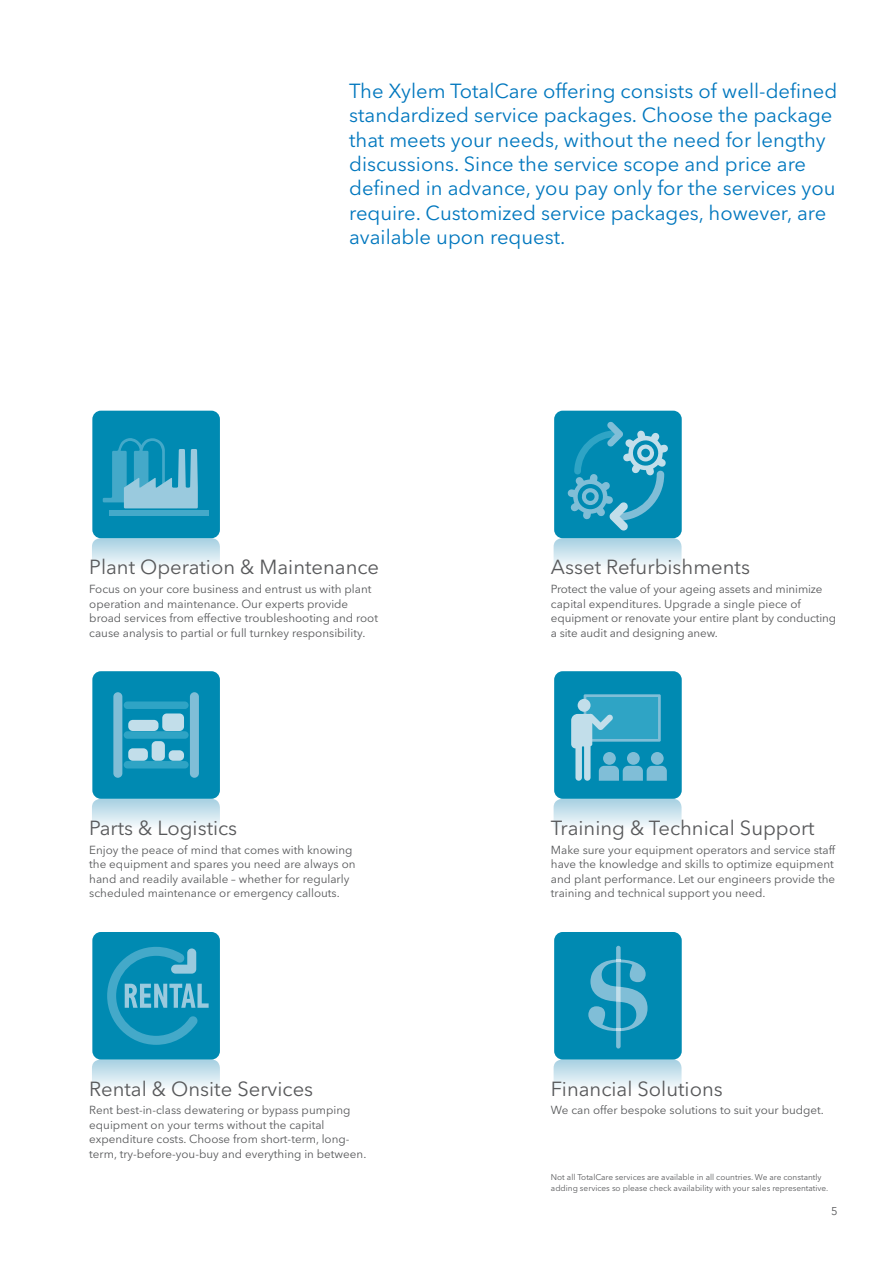
<style>
.page{position:relative;width:893px;height:1263px;background:#fff}
.page>*{position:absolute;margin:0;border:0;box-sizing:border-box;transform-origin:0 0}
.Interior_subhead{font:20.25px/24.3px "Avenir Next LT Pro";color:#0077be}
.Interior_subhead-2{font:20.25px "Avenir Next LT Pro";color:#58595b}
.small_body_text{font:11.7px/14.5px "Avenir Next LT Pro";color:#58595b}
.t1{font:11.25px "Avenir Next LT Pro";color:#58595b}
.small_body_text-2{font:8.25px/10.4px "Avenir Next LT Pro";color:#58595b}
</style>
<div class="page">
<div style="left:92px;top:1059px;width:128px;height:42px;background:linear-gradient(to bottom,#aad2e3,#fff);border-radius:9px"></div>
<div style="left:554px;top:1059px;width:128px;height:42px;background:linear-gradient(to bottom,#aad2e3,#fff);border-radius:9px"></div>
<div style="left:92px;top:799px;width:128px;height:41px;background:linear-gradient(to bottom,#abd2e3,#fff);border-radius:9px"></div>
<div style="left:554px;top:799px;width:128px;height:41px;background:linear-gradient(to bottom,#abd2e3,#fff);border-radius:9px"></div>
<div style="left:92px;top:538px;width:128px;height:42px;background:linear-gradient(to bottom,#abd2e3,#fff);border-radius:9px"></div>
<div style="left:554px;top:538px;width:128px;height:42px;background:linear-gradient(to bottom,#abd2e3,#fff);border-radius:9px"></div>
<div style="left:92px;top:411px;width:128px;height:127px;background:#008ab2;border-radius:9px"></div>
<div style="left:110px;top:510px;width:99px;height:5px;background:#44a9c9"></div>
<svg style="left:103px;top:438px;width:95px;height:70px"></svg>
<div style="left:554px;top:411px;width:128px;height:127px;background:#008ab2;border-radius:9px"></div>
<svg style="left:567px;top:421px;width:101px;height:109px"></svg>
<div style="left:92px;top:671px;width:128px;height:128px;background:#008ab2;border-radius:9px"></div>
<div style="left:124px;top:701px;width:65px;height:8px;background:#2fa4c5;border-radius:4px"></div>
<div style="left:124px;top:731px;width:65px;height:8px;background:#2fa4c5;border-radius:4px"></div>
<div style="left:124px;top:761px;width:65px;height:7px;background:#2fa4c5;border-radius:4px"></div>
<div style="left:162px;top:713px;width:22px;height:18px;background:#c2deea;border-radius:4px"></div>
<div style="left:128px;top:720px;width:31px;height:11px;background:#c2deea;border-radius:4px"></div>
<div style="left:128px;top:748px;width:20px;height:13px;background:#c2deea;border-radius:5px"></div>
<div style="left:169px;top:750px;width:15px;height:11px;background:#c2deea;border-radius:4px"></div>
<div style="left:152px;top:741px;width:13px;height:20px;background:#c2deea;border-radius:4px"></div>
<div style="left:113px;top:692px;width:9px;height:86px;background:#80bed7;border-radius:4px"></div>
<div style="left:190px;top:692px;width:9px;height:86px;background:#80bed7;border-radius:4px"></div>
<div style="left:554px;top:671px;width:128px;height:128px;background:#008ab2;border-radius:9px"></div>
<svg style="left:571px;top:694px;width:96px;height:87px"></svg>
<div style="left:92px;top:932px;width:128px;height:127px;background:#008ab2;border-radius:9px"></div>
<svg style="left:107px;top:947px;width:102px;height:98px"></svg>
<div style="left:554px;top:932px;width:128px;height:127px;background:#008ab2;border-radius:9px"></div>
<svg style="left:588px;top:946px;width:59px;height:102px"></svg>
<p class="Interior_subhead" style="left:349px;top:79px;width:490px">The Xylem TotalCare offering consists of well-defined standardized service packages. Choose the package that meets your needs, without the need for lengthy discussions. Since the service scope and price are defined in advance, you pay only for the services you require. Customized service packages, however, are available upon request.</p>
<p class="Interior_subhead-2" style="left:89px;top:555px;width:291px">Plant Operation &amp; Maintenance</p>
<p class="small_body_text" style="left:89px;top:582px;width:290px">Focus on your core business and entrust us with plant operation and maintenance. Our experts provide broad services from effective troubleshooting and root cause analysis to partial or full turnkey responsibility.</p>
<p class="Interior_subhead-2" style="left:89px;top:816px;width:149px">Parts &amp; Logistics</p>
<p class="small_body_text" style="left:89px;top:842px;width:268px">Enjoy the peace of mind that comes with knowing the equipment and spares you need are always on hand and readily available – whether for regularly scheduled maintenance or emergency callouts.</p>
<p class="Interior_subhead-2" style="left:89px;top:1076px;width:225px">Rental &amp; Onsite Services</p>
<p class="small_body_text" style="left:89px;top:1103px;width:279px">Rent best-in-class dewatering or bypass pumping equipment on your terms without the capital expenditure costs. Choose from short-term, long&shy;term, try-before-you-buy and everything in between.</p>
<p class="Interior_subhead-2" style="left:551px;top:555px;width:201px">Asset Refurbishments</p>
<p class="small_body_text" style="left:551px;top:582px;width:287px">Protect the value of your ageing assets and minimize capital expenditures. Upgrade a single piece of equipment or renovate your entire plant by conducting a site audit and designing anew.</p>
<p class="Interior_subhead-2" style="left:551px;top:816px;width:265px">Training &amp; Technical Support</p>
<p class="small_body_text" style="left:551px;top:842px;width:286px">Make sure your equipment operators and service staff have the knowledge and skills to optimize equipment and plant performance. Let our engineers provide the training and technical support you need.</p>
<p class="Interior_subhead-2" style="left:551px;top:1076px;width:173px">Financial Solutions</p>
<p class="small_body_text" style="left:551px;top:1103px;width:275px">We can offer bespoke solutions to suit your budget.</p>
<p class="small_body_text-2" style="left:551px;top:1172px;width:279px">Not all TotalCare services are available in all countries. We are constantly adding services so please check availability with your sales representative.</p>
<p class="t1" style="left:831px;top:1205px;width:8px">5</p>
</div>
